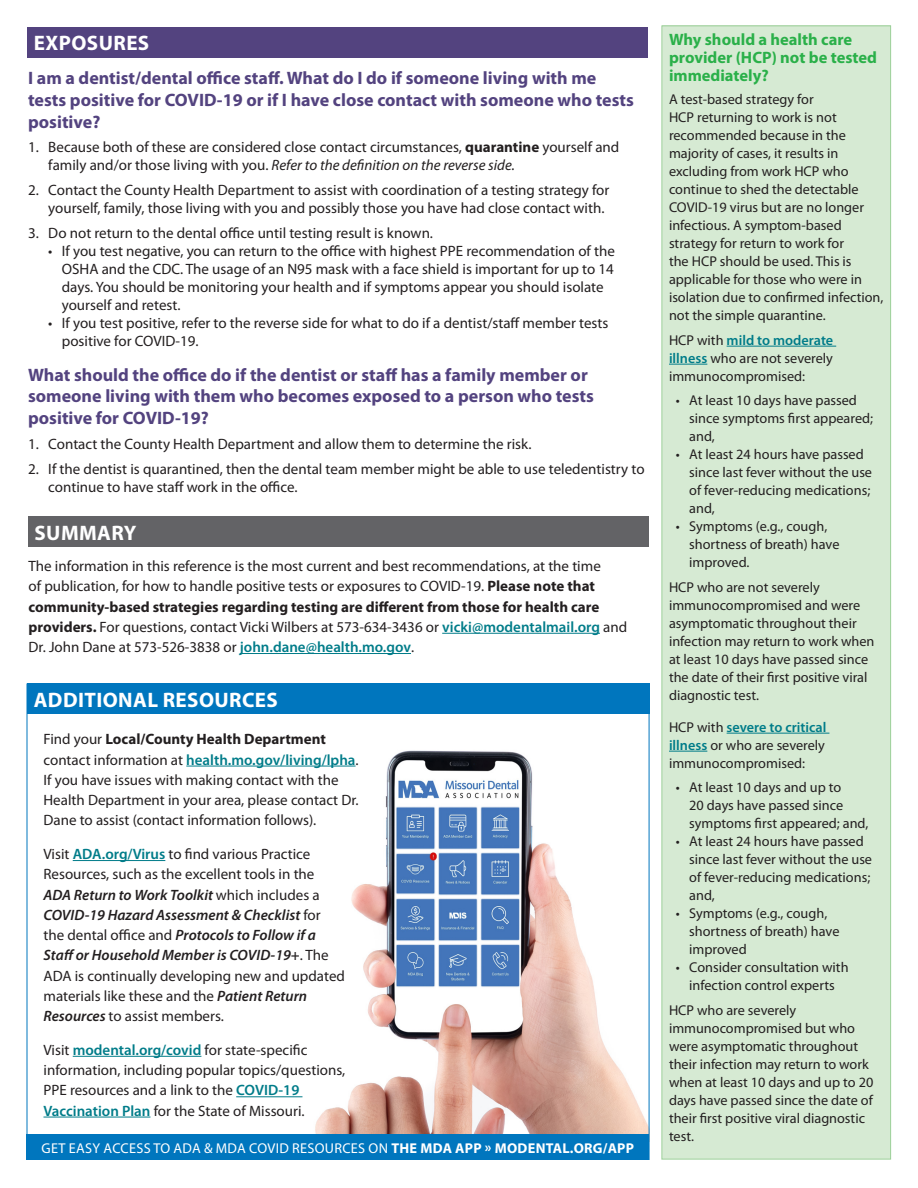
<style>
.page{position:relative;width:918px;height:1188px;background:#fff}
.page>*{position:absolute;margin:0;border:0;box-sizing:border-box;transform-origin:0 0}
.t1{font:700 21px "Myriad Pro";letter-spacing:.02em;color:#fff}
.t2{font:700 18px/21.6px "Myriad Pro";color:#53437f}
.t3{font:700 16.5px/18px "Myriad Pro";color:#2ab049}
.t4{font:15px/20.2px "Myriad Pro";color:#231f20}
.t5{font:14.25px/18px "Myriad Pro";color:#231f20}
.t6{font:14.25px "Myriad Pro";letter-spacing:.02em;color:#fff}
.s1{font-weight:700}
.s2{font-style:italic}
.s3{font-weight:600;color:#007c89}
.s4{font-weight:600;font-style:italic}
</style>
<div class="page">
<img style="left:310px;top:750px;width:337px;height:385px">
<div style="left:662px;top:26px;width:229px;height:1133px;background:#d6ead3"></div>
<hr style="left:727px;top:346px;width:109px;height:1px;background:#007c89">
<hr style="left:669px;top:364px;width:38px;height:1px;background:#007c89">
<hr style="left:727px;top:733px;width:102px;height:1px;background:#007c89">
<hr style="left:669px;top:751px;width:38px;height:1px;background:#007c89">
<div style="left:662px;top:26px;width:229px;height:1134px;border:1px solid #9dd09a"></div>
<hr style="left:442px;top:633px;width:158px;height:1px;background:#007c89">
<hr style="left:240px;top:653px;width:171px;height:1px;background:#007c89">
<div style="left:28px;top:516px;width:621px;height:31px;background:#636366"></div>
<div style="left:27px;top:27px;width:621px;height:30px;background:#53437f"></div>
<hr style="left:186px;top:766px;width:170px;height:1px;background:#007c89">
<hr style="left:73px;top:860px;width:92px;height:1px;background:#007c89">
<hr style="left:73px;top:1056px;width:128px;height:1px;background:#007c89">
<hr style="left:236px;top:1096px;width:66px;height:1px;background:#007c89">
<hr style="left:44px;top:1117px;width:106px;height:1px;background:#007c89">
<div style="left:27px;top:684px;width:622px;height:30px;background:#0076be"></div>
<div style="left:27px;top:1135px;width:622px;height:25px;background:#0076be"></div>
<p class="t1" style="left:34px;top:29px;width:117px">EXPOSURES</p>
<p class="t2" style="left:28px;top:67px;width:607px">I am a dentist/dental office staff. What do I do if someone living with me tests positive for COVID-19 or if I have close contact with someone who tests positive?</p>
<p class="t4" style="left:48px;top:138px;width:573px;line-height:18px;text-indent:-20px">1. Because both of these are considered close contact circumstances, <span class="s1">quarantine</span> yourself and family and/or those living with you. <span class="s2">Refer to the definition on the reverse side.</span></p>
<p class="t4" style="left:48px;top:181px;width:563px;line-height:18px;text-indent:-20px">2. Contact the County Health Department to assist with coordination of a testing strategy for yourself, family, those living with you and possibly those you have had close contact with.</p>
<p class="t4" style="left:28px;top:222px;width:407px">3. Do not return to the dental office until testing result is known.</p>
<p class="t4" style="left:62px;top:242px;width:555px;line-height:18px;text-indent:-14px">• If you test negative, you can return to the office with highest PPE recommendation of the OSHA and the CDC. The usage of an N95 mask with a face shield is important for up to 14 days. You should be monitoring your health and if symptoms appear you should isolate yourself and retest.</p>
<p class="t4" style="left:62px;top:314px;width:548px;line-height:18px;text-indent:-14px">• If you test positive, refer to the reverse side for what to do if a dentist/staff member tests positive for COVID-19.</p>
<p class="t2" style="left:28px;top:363px;width:567px">What should the office do if the dentist or staff has a family member or someone living with them who becomes exposed to a person who tests positive for COVID-19?</p>
<p class="t4" style="left:28px;top:433px;width:505px">1. Contact the County Health Department and allow them to determine the risk.</p>
<p class="t4" style="left:48px;top:459px;width:598px;line-height:18px;text-indent:-20px">2. If the dentist is quarantined, then the dental team member might be able to use teledentistry to continue to have staff work in the office.</p>
<p class="t1" style="left:34px;top:519px;width:104px">SUMMARY</p>
<p class="t4" style="left:29px;top:556px;width:600px">The information in this reference is the most current and best recommendations, at the time<br>of publication, for how to handle positive tests or exposures to COVID-19. <span class="s1">Please note that community-based strategies regarding testing are different from those for health care providers.</span> For questions, contact Vicki Wilbers at 573-634-3436 or <span class="s3">vicki@modentalmail.org</span> and Dr. John Dane at 573-526-3838 or <span class="s3">john.dane@health.mo.gov</span>.</p>
<p class="t1" style="left:34px;top:686px;width:246px">ADDITIONAL RESOURCES</p>
<p class="t4" style="left:44px;top:729px;width:317px">Find your <span class="s1">Local/County Health Department </span>contact information at <span class="s3">health.mo.gov/living/lpha</span>.<br>If you have issues with making contact with the Health Department in your area, please contact Dr.<br>Dane to assist (contact information follows).</p>
<p class="t4" style="left:44px;top:844px;width:303px">Visit <span class="s3">ADA.org/Virus</span> to find various Practice Resources, such as the excellent tools in the <span class="s4">ADA Return to Work Toolkit</span> which includes a <span class="s4">COVID-19 Hazard Assessment &amp; Checklist</span> for the dental office and <span class="s4">Protocols to Follow if a Staff or Household Member is COVID-19+</span>. The ADA is continually developing new and updated materials like these and the <span class="s4">Patient Return Resources</span> to assist members.</p>
<p class="t4" style="left:44px;top:1039px;width:303px">Visit <span class="s3">modental.org/covid</span> for state-specific information, including popular topics/questions, PPE resources and a link to the <span class="s3">COVID-19<br>Vaccination Plan</span> for the State of Missouri.</p>
<p class="t6" style="left:42px;top:1139px;width:594px">GET EASY ACCESS TO ADA &amp; MDA COVID RESOURCES ON <span class="s1">THE MDA APP » MODENTAL.ORG/APP</span></p>
<p class="t3" style="left:669px;top:30px;width:210px">Why should a health care provider (HCP) not be tested immediately?</p>
<p class="t5" style="left:669px;top:90px;width:216px">A test-based strategy for<br>HCP returning to work is not recommended because in the majority of cases, it results in excluding from work HCP who continue to shed the detectable<br>COVID-19 virus but are no longer infectious. A symptom-based strategy for return to work for<br>the HCP should be used. This is applicable for those who were in isolation due to confirmed infection, not the simple quarantine.</p>
<p class="t5" style="left:669px;top:331px;width:166px;text-align:justify">HCP with <span class="s3">mild to moderate illness</span> who are not severely immunocompromised:</p>
<p class="t5" style="left:689px;top:391px;width:185px;text-indent:-14px">• At least 10 days have passed since symptoms first appeared; and,</p>
<p class="t5" style="left:689px;top:445px;width:184px;text-indent:-14px">• At least 24 hours have passed since last fever without the use of fever-reducing medications; and,</p>
<p class="t5" style="left:689px;top:517px;width:152px;text-indent:-14px">• Symptoms (e.g., cough, shortness of breath) have improved.</p>
<p class="t5" style="left:669px;top:578px;width:207px">HCP who are not severely immunocompromised and were asymptomatic throughout their infection may return to work when at least 10 days have passed since the date of their first positive viral diagnostic test.</p>
<p class="t5" style="left:669px;top:718px;width:159px;text-align:justify">HCP with <span class="s3">severe to critical illness</span> or who are severely immunocompromised:</p>
<p class="t5" style="left:689px;top:778px;width:181px;text-indent:-14px">• At least 10 days and up to<br>20 days have passed since symptoms first appeared; and,</p>
<p class="t5" style="left:689px;top:832px;width:184px;text-indent:-14px">• At least 24 hours have passed since last fever without the use of fever-reducing medications; and,</p>
<p class="t5" style="left:689px;top:904px;width:152px;text-indent:-14px">• Symptoms (e.g., cough, shortness of breath) have improved</p>
<p class="t5" style="left:676px;top:958px;width:174px;text-align:center">• Consider consultation with infection control experts</p>
<p class="t5" style="left:669px;top:1001px;width:206px">HCP who are severely immunocompromised but who were asymptomatic throughout their infection may return to work when at least 10 days and up to 20 days have passed since the date of their first positive viral diagnostic test.</p>
</div>
